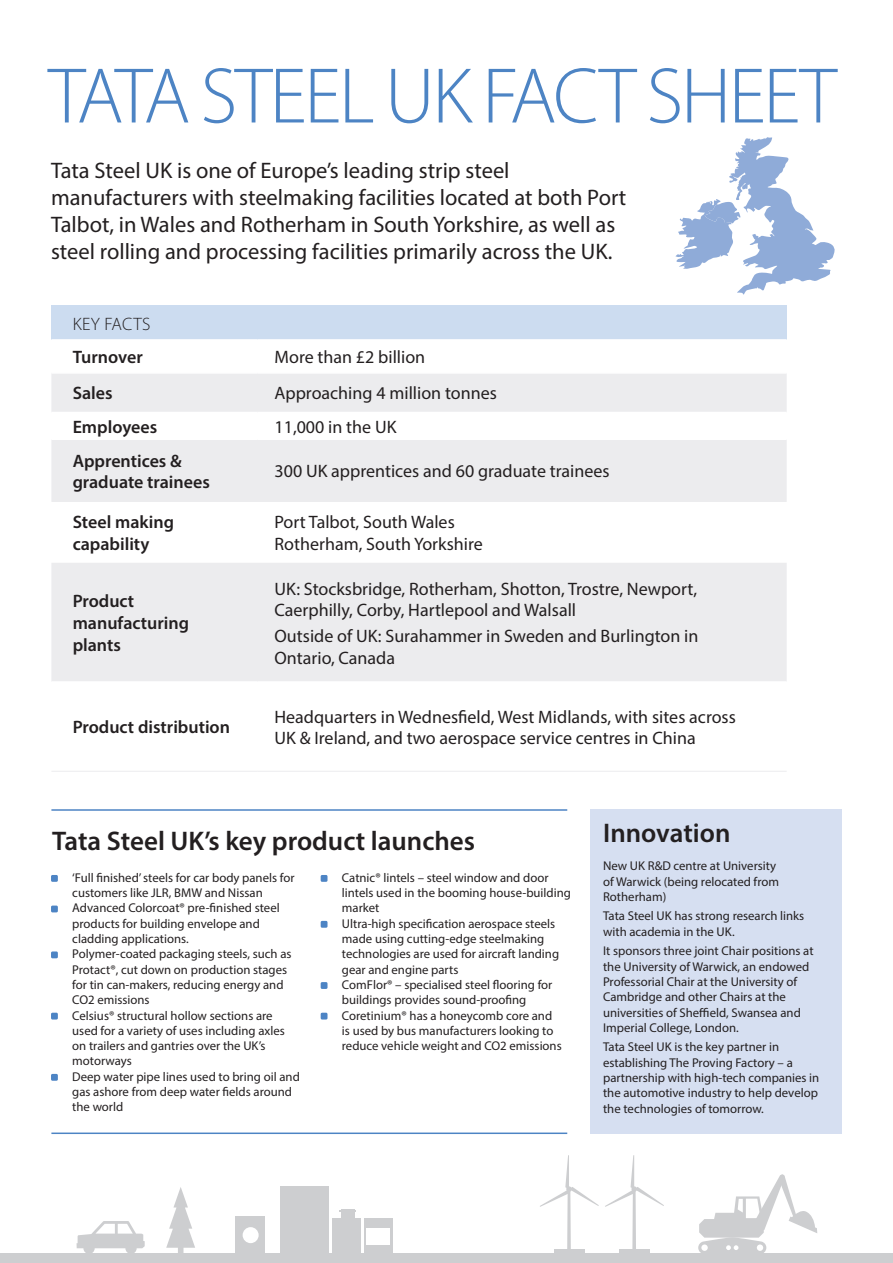
<style>
.page{position:relative;width:893px;height:1263px;background:#fff}
.page>*{position:absolute;margin:0;border:0;box-sizing:border-box;transform-origin:0 0}
.t1{font:300 79.5px "Myriad Pro";letter-spacing:-.03em;color:#4d84c4}
.t2{font:600 27px "Myriad Pro";color:#231f20}
.t3{font:22.5px/27px "Myriad Pro";color:#231f20}
.t4{font:18px/21.6px "Myriad Pro";color:#231f20}
.t5{font:600 18px/21.6px "Myriad Pro";color:#231f20}
.t6{font:300 18px "Myriad Pro";letter-spacing:.02em;color:#231f20}
.t7{font:12.75px/15.3px "Myriad Pro";color:#231f20}
</style>
<div class="page">
<svg style="left:675px;top:137px;width:160px;height:158px"></svg>
<div style="left:51px;top:306px;width:736px;height:34px;background:#ccdcf0"></div>
<svg style="left:51px;top:374px;width:736px;height:307px;fill:#ececee"></svg>
<hr style="left:51px;top:412px;width:206px;height:1px;background:#fff">
<hr style="left:257px;top:412px;width:530px;height:1px;background:#fff">
<hr style="left:51px;top:438px;width:206px;height:2px;background:#fff">
<hr style="left:257px;top:438px;width:530px;height:2px;background:#fff">
<hr style="left:51px;top:339px;width:206px;height:2px;background:#fff">
<hr style="left:257px;top:339px;width:530px;height:2px;background:#fff">
<hr style="left:51px;top:771px;width:206px;height:1px;background:#ececee">
<hr style="left:257px;top:771px;width:530px;height:1px;background:#ececee">
<svg style="left:77px;top:1221px;width:68px;height:27px"></svg>
<div style="left:83px;top:1243px;width:12px;height:11px;background:#cdced0;border-radius:50%"></div>
<div style="left:125px;top:1243px;width:12px;height:11px;background:#cdced0;border-radius:50%"></div>
<div style="left:281px;top:1186px;width:48px;height:70px;background:#cdced0"></div>
<div style="left:236px;top:1216px;width:29px;height:39px;background:#cdced0"></div>
<div style="left:332px;top:1218px;width:29px;height:37px;background:#cdced0"></div>
<div style="left:364px;top:1218px;width:28px;height:37px;background:#cdced0"></div>
<div style="left:243px;top:1227px;width:16px;height:16px;background:#fff;border-radius:50%"></div>
<div style="left:366px;top:1228px;width:23px;height:16px;background:#fff"></div>
<div style="left:341px;top:1209px;width:13px;height:9px;background:#cdced0"></div>
<svg style="left:166px;top:1187px;width:29px;height:66px"></svg>
<div style="left:0;top:1254px;width:893px;height:9px;background:#cdced0"></div>
<svg style="left:698px;top:1174px;width:119px;height:80px"></svg>
<svg style="left:605px;top:1155px;width:59px;height:98px"></svg>
<svg style="left:540px;top:1155px;width:59px;height:98px"></svg>
<div style="left:590px;top:809px;width:252px;height:324px;background:#d6dff1"></div>
<div style="left:51px;top:875px;width:7px;height:7px;background:#4d84c4"></div>
<div style="left:51px;top:905px;width:7px;height:7px;background:#4d84c4"></div>
<div style="left:51px;top:951px;width:7px;height:7px;background:#4d84c4"></div>
<div style="left:51px;top:1013px;width:7px;height:6px;background:#4d84c4"></div>
<div style="left:51px;top:1074px;width:7px;height:7px;background:#4d84c4"></div>
<div style="left:321px;top:875px;width:6px;height:7px;background:#4d84c4"></div>
<div style="left:321px;top:921px;width:6px;height:7px;background:#4d84c4"></div>
<div style="left:321px;top:982px;width:6px;height:7px;background:#4d84c4"></div>
<svg style="left:321px;top:1013px;width:6px;height:6px"></svg>
<hr style="left:51px;top:809px;width:516px;height:2px;background:#4d84c4">
<hr style="left:51px;top:1132px;width:516px;height:2px;background:#4d84c4">
<h1 class="t1" style="left:48px;top:48px;width:790px">TATA STEEL UK FACT SHEET</h1>
<p class="t3" style="left:51px;top:156px;width:577px">Tata Steel UK is one of Europe’s leading strip steel manufacturers with steelmaking facilities located at both Port Talbot, in Wales and Rotherham in South Yorkshire, as well as steel rolling and processing facilities primarily across the UK.</p>
<h3 class="t6" style="left:73px;top:313px;width:79px">KEY FACTS</h3>
<h3 class="t5" style="left:73px;top:346px;width:72px">Turnover</h3>
<h3 class="t4" style="left:275px;top:346px;width:152px">More than £2 billion</h3>
<h3 class="t5" style="left:73px;top:382px;width:42px">Sales</h3>
<h3 class="t4" style="left:275px;top:382px;width:224px">Approaching 4 million tonnes</h3>
<h3 class="t5" style="left:73px;top:415px;width:86px">Employees</h3>
<h3 class="t4" style="left:275px;top:415px;width:123px">11,000 in the UK</h3>
<h3 class="t5" style="left:73px;top:449px;width:139px">Apprentices &amp; graduate trainees</h3>
<h3 class="t4" style="left:275px;top:460px;width:337px">300 UK apprentices and 60 graduate trainees</h3>
<h3 class="t5" style="left:73px;top:511px;width:103px">Steel making capability</h3>
<h3 class="t4" style="left:275px;top:511px;width:210px">Port Talbot, South Wales<br>Rotherham, South Yorkshire</h3>
<h3 class="t5" style="left:73px;top:590px;width:118px">Product manufacturing plants</h3>
<h3 class="t4" style="left:275px;top:577px;width:424px">UK: Stocksbridge, Rotherham, Shotton, Trostre, Newport,<br>Caerphilly, Corby, Hartlepool and Walsall</h3>
<h3 class="t4" style="left:275px;top:625px;width:425px">Outside of UK: Surahammer in Sweden and Burlington in<br>Ontario, Canada</h3>
<h3 class="t5" style="left:73px;top:716px;width:159px">Product distribution</h3>
<h3 class="t4" style="left:275px;top:705px;width:463px">Headquarters in Wednesfield, West Midlands, with sites across<br>UK &amp; Ireland, and two aerospace service centres in China</h3>
<h2 class="t2" style="left:52px;top:824px;width:424px">Tata Steel UK’s key product launches</h2>
<p class="t7" style="left:72px;top:870px;width:229px">‘Full finished’ steels for car body panels for customers like JLR, BMW and Nissan Advanced Colorcoat® pre-finished steel products for building envelope and cladding applications.<br>Polymer-coated packaging steels, such as Protact®, cut down on production stages for tin can-makers, reducing energy and CO2 emissions<br>Celsius® structural hollow sections are used for a variety of uses including axles on trailers and gantries over the UK’s motorways<br>Deep water pipe lines used to bring oil and gas ashore from deep water fields around the world</p>
<p class="t7" style="left:342px;top:870px;width:231px">Catnic® lintels – steel window and door lintels used in the booming house-building market<br>Ultra-high specification aerospace steels made using cutting-edge steelmaking technologies are used for aircraft landing gear and engine parts<br>ComFlor® – specialised steel flooring for buildings provides sound-proofing Coretinium® has a honeycomb core and<br>is used by bus manufacturers looking to reduce vehicle weight and CO2 emissions</p>
<h2 class="t2" style="left:603px;top:816px;width:129px">Innovation</h2>
<p class="t7" style="left:603px;top:858px;width:177px">New UK R&amp;D centre at University of Warwick (being relocated from<br>Rotherham)</p>
<p class="t7" style="left:603px;top:908px;width:203px">Tata Steel UK has strong research links with academia in the UK.</p>
<p class="t7" style="left:603px;top:943px;width:212px">It sponsors three joint Chair positions at the University of Warwick, an endowed Professorial Chair at the University of Cambridge and other Chairs at the universities of Sheffield, Swansea and Imperial College, London.</p>
<p class="t7" style="left:603px;top:1039px;width:218px">Tata Steel UK is the key partner in establishing The Proving Factory – a partnership with high-tech companies in the automotive industry to help develop the technologies of tomorrow.</p>
</div>
